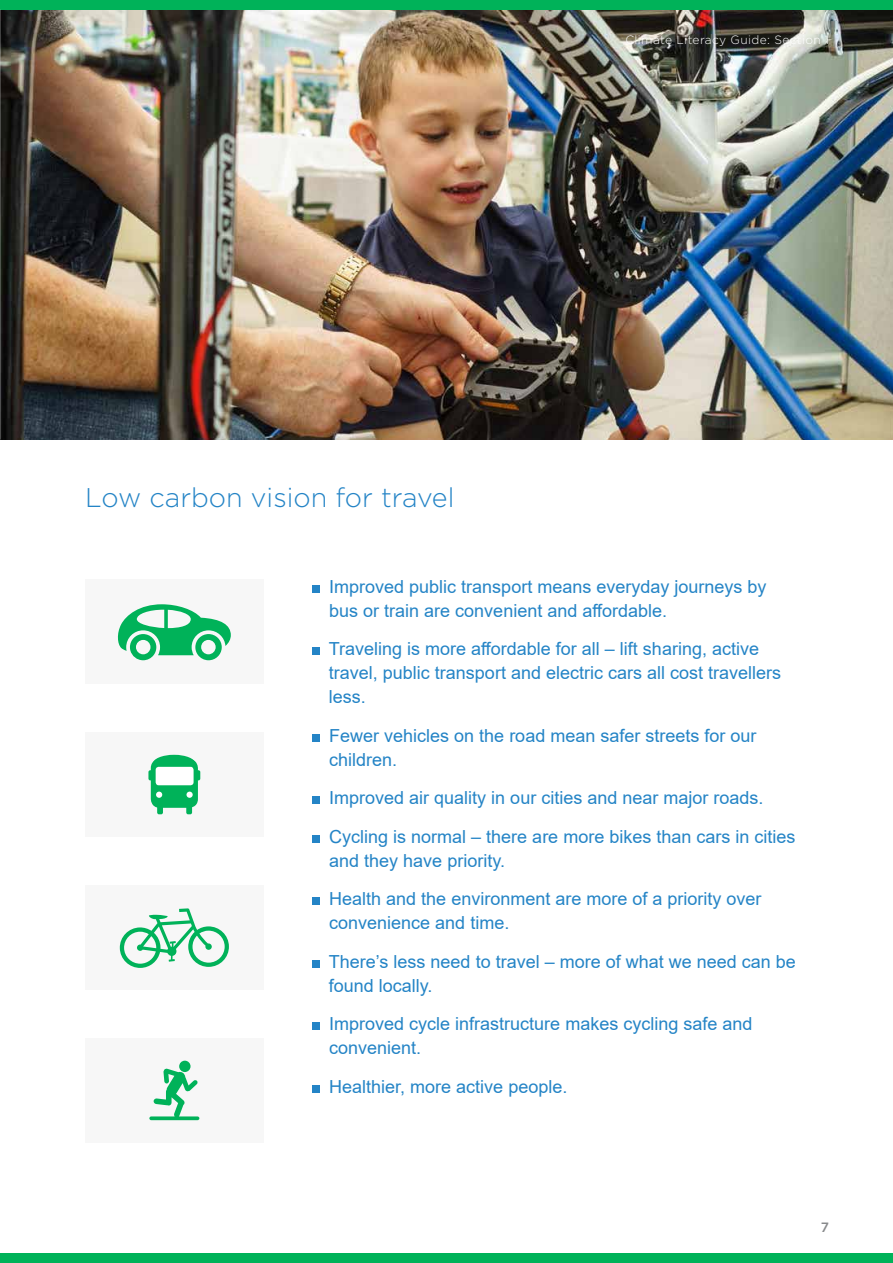
<style>
.page{position:relative;width:893px;height:1263px;background:#fff}
.page>*{position:absolute;margin:0;border:0;box-sizing:border-box;transform-origin:0 0}
.t1{font:300 27px "Gotham";color:#2484c6}
.t2{font:18px/38.5px "Arial";color:#2484c6}
.t3{font:500 13.5px "Gotham";color:#888a8c}
.t4{font:300 12px "Gotham";letter-spacing:.03em;color:#fff}
</style>
<div class="page">
<img style="left:0;top:10px;width:893px;height:429px">
<div style="left:0;top:0;width:893px;height:10px;background:#00b259"></div>
<div style="left:0;top:1253px;width:893px;height:10px;background:#00b259"></div>
<div style="left:312px;top:585px;width:7px;height:7px;background:#2484c6"></div>
<div style="left:312px;top:648px;width:7px;height:7px;background:#2484c6"></div>
<div style="left:312px;top:734px;width:7px;height:7px;background:#2484c6"></div>
<div style="left:312px;top:797px;width:7px;height:7px;background:#2484c6"></div>
<div style="left:312px;top:835px;width:7px;height:7px;background:#2484c6"></div>
<div style="left:312px;top:898px;width:7px;height:7px;background:#2484c6"></div>
<div style="left:312px;top:960px;width:7px;height:8px;background:#2484c6"></div>
<div style="left:312px;top:1023px;width:7px;height:7px;background:#2484c6"></div>
<div style="left:312px;top:1085px;width:7px;height:8px;background:#2484c6"></div>
<div style="left:85px;top:885px;width:179px;height:105px;background:#f7f7f7"></div>
<svg style="left:120px;top:908px;width:109px;height:60px"></svg>
<div style="left:85px;top:733px;width:179px;height:104px;background:#f7f7f7"></div>
<div style="left:153px;top:755px;width:42px;height:18px;background:#00b259;border-radius:50%"></div>
<div style="left:151px;top:759px;width:47px;height:49px;background:#00b259;border-radius:9px"></div>
<svg style="left:156px;top:792px;width:6px;height:6px"></svg>
<div style="left:186px;top:792px;width:7px;height:6px;background:#fff;border-radius:50%"></div>
<div style="left:156px;top:767px;width:38px;height:18px;background:#fff;border-radius:3px"></div>
<svg style="left:148px;top:770px;width:4px;height:10px"></svg>
<svg style="left:198px;top:770px;width:2px;height:10px"></svg>
<div style="left:157px;top:806px;width:6px;height:8px;background:#00b259;border-radius:2px"></div>
<div style="left:186px;top:806px;width:6px;height:8px;background:#00b259;border-radius:2px"></div>
<div style="left:85px;top:580px;width:179px;height:104px;background:#f7f7f7"></div>
<svg style="left:118px;top:604px;width:113px;height:56px"></svg>
<div style="left:85px;top:1038px;width:179px;height:105px;background:#f7f7f7"></div>
<svg style="left:149px;top:1061px;width:50px;height:59px"></svg>
<p class="t4" style="left:625px;top:33px;width:205px">Climate Literacy Guide: Section 1</p>
<h1 class="t1" style="left:85px;top:483px;width:371px">Low carbon vision for travel</h1>
<p class="t2" style="left:329px;top:574px;width:439px;line-height:24px">Improved public transport means everyday journeys by bus or train are convenient and affordable.</p>
<p class="t2" style="left:329px;top:637px;width:454px;line-height:24px">Traveling is more affordable for all – lift sharing, active travel, public transport and electric cars all cost travellers less.</p>
<p class="t2" style="left:329px;top:723px;width:429px;line-height:24px">Fewer vehicles on the road mean safer streets for our children.</p>
<p class="t2" style="left:329px;top:778px;width:468px">Improved air quality in our cities and near major roads.<br>Cycling is normal – there are more bikes than cars in cities</p>
<p class="t2" style="left:329px;top:841px;width:434px">and they have priority.<br>Health and the environment are more of a priority over</p>
<p class="t2" style="left:329px;top:903px;width:468px">convenience and time.<br>There’s less need to travel – more of what we need can be</p>
<p class="t2" style="left:329px;top:966px;width:425px">found locally.<br>Improved cycle infrastructure makes cycling safe and</p>
<p class="t2" style="left:329px;top:1028px;width:240px">convenient.<br>Healthier, more active people.</p>
<p class="t3" style="left:821px;top:1220px;width:10px">7</p>
</div>
